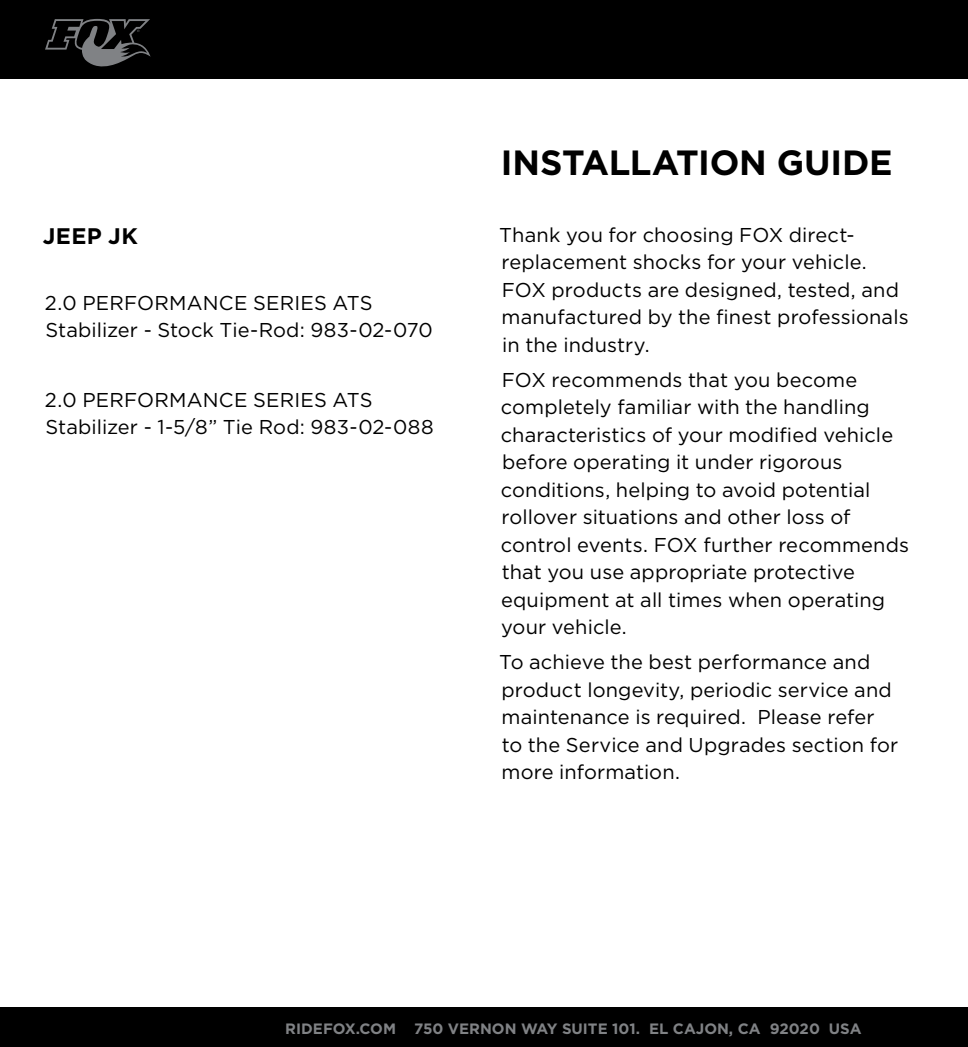
<style>
.page{position:relative;width:968px;height:1047px;background:#fff}
.page>*{position:absolute;margin:0;border:0;box-sizing:border-box;transform-origin:0 0}
.t1{font:700 35px "Gotham";letter-spacing:-.005em;color:#000}
.t2{font:700 22.5px "Gotham";color:#000}
.t3{font:20px/27.5px "Gotham";letter-spacing:.005em;color:#000}
.t4{font:700 15px "Gotham";color:#808285}
</style>
<div class="page">
<div style="left:0;top:0;width:968px;height:79px;background:#000"></div>
<svg style="left:45px;top:19px;width:105px;height:48px"></svg>
<div style="left:0;top:1007px;width:968px;height:39px;background:#000"></div>
<p class="t2" style="left:43px;top:223px;width:16px">JEEP</p>
<p class="t2" style="left:108px;top:223px;width:16px">JK</p>
<p class="t3" style="left:45px;top:288px;width:389px">2.0 PERFORMANCE SERIES ATS<br>Stabilizer - Stock Tie-Rod: 983-02-070</p>
<p class="t3" style="left:45px;top:385px;width:390px">2.0 PERFORMANCE SERIES ATS<br>Stabilizer - 1-5/8” Tie Rod: 983-02-088</p>
<h1 class="t1" style="left:501px;top:143px;width:61px">INSTALLATI</h1>
<h1 class="t1" style="left:709px;top:143px;width:184px">ON GUIDE</h1>
<p class="t3" style="left:499px;top:221px;width:411px">Thank you for choosing FOX direct&shy;replacement shocks for your vehicle.<br>FOX products are designed, tested, and manufactured by the finest professionals in the industry.</p>
<p class="t3" style="left:500px;top:365px;width:410px">FOX recommends that you become completely familiar with the handling characteristics of your modified vehicle before operating it under rigorous conditions, helping to avoid potential rollover situations and other loss of control events. FOX further recommends that you use appropriate protective equipment at all times when operating your vehicle.</p>
<p class="t3" style="left:499px;top:647px;width:400px">To achieve the best performance and product longevity, periodic service and maintenance is required. Please refer<br>to the Service and U pgrades section for more information.</p>
<p class="t4" style="left:285px;top:1019px;width:72px">RIDEFOX</p>
<p class="t4" style="left:285px;top:1019px;width:10px">RIDE</p>
<p class="t4" style="left:769px;top:1019px;width:71px">92020 USA</p>
<p class="t4" style="left:323px;top:1019px;width:427px">FOX.CO M 750 VERNONON WAY SUITE 101. EL CAJON, CA</p>
<p class="t4" style="left:717px;top:1019px;width:13px">N</p>
</div>
